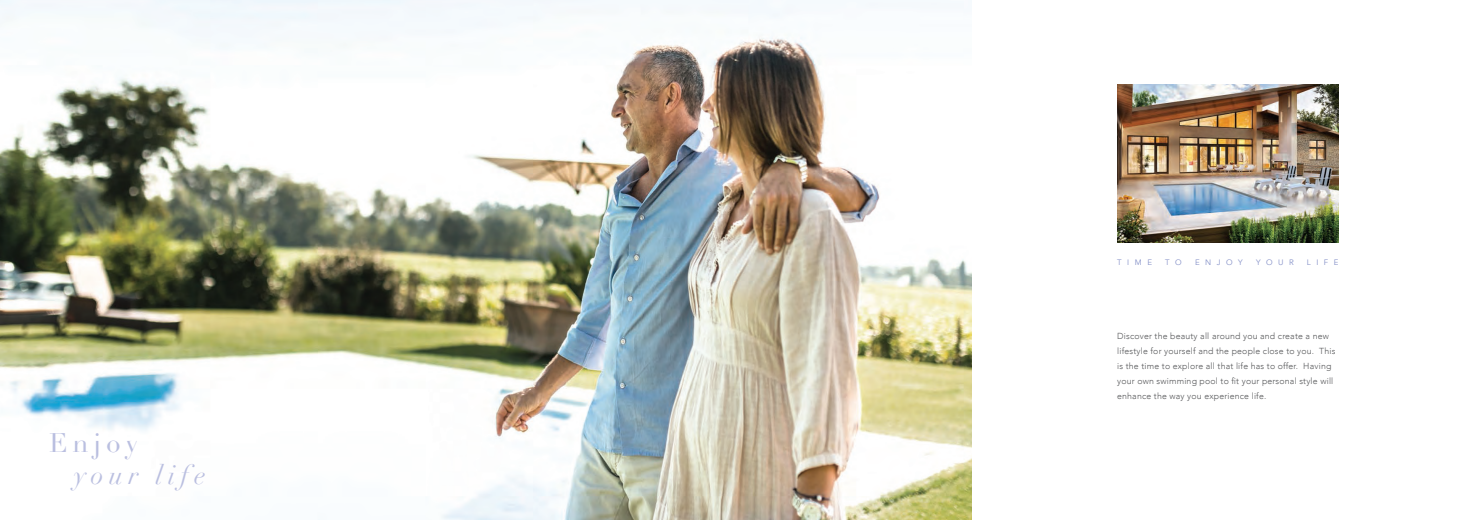
<style>
.page{position:relative;width:1481px;height:520px;background:#fff}
.page>*{position:absolute;margin:0;border:0;box-sizing:border-box;transform-origin:0 0}
.t1{font:italic 26.25px/31.5px "Didot";letter-spacing:.2em;color:#babfe0}
.t2{font:300 8.75px/14.9px "Avenir";letter-spacing:.02em;color:#57585a}
.t3{font:7.88px "Avenir";letter-spacing:.7em;color:#838fc7}
.s1{font-style:normal}
</style>
<div class="page">
<img style="left:1117px;top:85px;width:221px;height:157px">
<img style="left:0;top:0;width:972px;height:520px">
<p class="t1" style="left:74px;top:427px;width:133px;text-indent:-25px"><span class="s1">Enjoy </span>your life</p>
<p class="t3" style="left:1117px;top:258px;width:36px">TIME</p>
<p class="t3" style="left:1165px;top:258px;width:18px">T O</p>
<p class="t3" style="left:1195px;top:258px;width:49px">ENJOY</p>
<p class="t3" style="left:1256px;top:258px;width:39px">YOUR</p>
<p class="t3" style="left:1307px;top:258px;width:33px">LIFE</p>
<p class="t2" style="left:1117px;top:328px;width:220px">Discover the beauty all around you and create a new lifestyle for yourself and the people close to you. This is the time to explore all that life has to offer. Having your own swimming pool to fit your personal style will enhance the way you experience life.</p>
</div>
